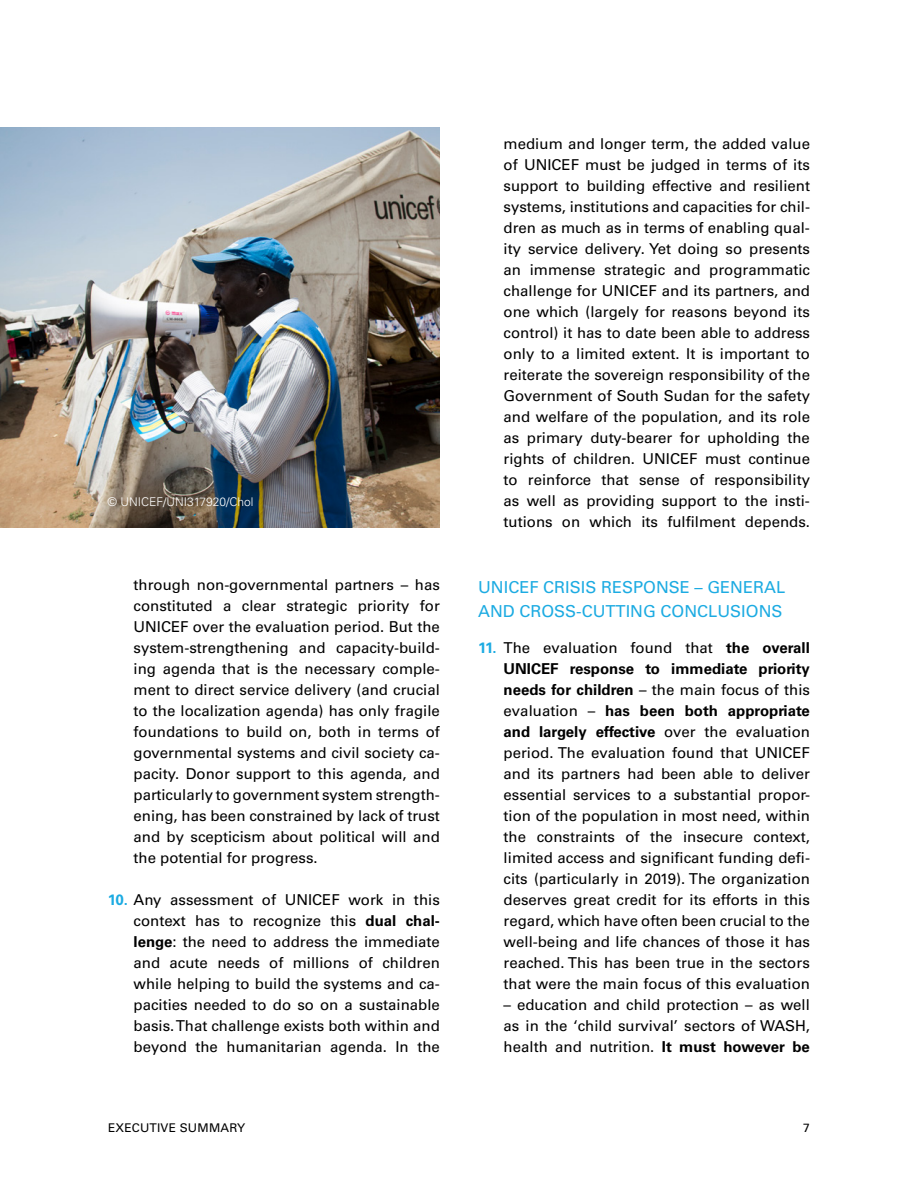
<style>
.page{position:relative;width:918px;height:1188px;background:#fff}
.page>*{position:absolute;margin:0;border:0;box-sizing:border-box;transform-origin:0 0}
.t1{font:16.5px/24px "Univers LT Pro 55 Roman";color:#1cabe2}
.t2{font:15px/21px "Univers LT Pro 55 Roman";color:#000;text-align:justify}
.t3{font:700 15px/21px "Univers LT Pro 65";color:#000}
.t4{font:300 12px "Univers LT Pro 45";color:#fff}
.t5{font:12px "Univers LT Pro 55 Roman";letter-spacing:.015em;color:#000}
.s1{font-family:"Univers LT Pro 65";font-weight:700;color:#1cabe2}
.s2{font-family:"Univers LT Pro 65";font-weight:700}
.s3{font-family:"Univers LT Pro 55 Roman";font-weight:400}
</style>
<div class="page">
<img style="left:0;top:128px;width:440px;height:399px">
<p class="t4" style="left:107px;top:494px;width:148px">© UNICEF/UNI317920/Chol</p>
<p class="t2" style="left:134px;top:574px;width:308px">through non-governmental partners – has constituted a clear strategic priority for UNICEF over the evaluation period. But the system-strengthening and capacity-build&shy;ing agenda that is the necessary comple&shy;ment to direct service delivery (and crucial to the localization agenda) has only fragile foundations to build on, both in terms of governmental systems and civil society ca&shy;pacity. Donor support to this agenda, and particularly to government system strength&shy;ening, has been constrained by lack of trust and by scepticism about political will and the potential for progress.</p>
<p class="t2" style="left:134px;top:889px;width:308px;text-indent:-26px"><span class="s1">10.</span> Any assessment of UNICEF work in this context has to recognize this <span class="s2">dual chal&shy;lenge</span>: the need to address the immediate and acute needs of millions of children while helping to build the systems and ca&shy;pacities needed to do so on a sustainable basis. That challenge exists both within and beyond the humanitarian agenda. In the</p>
<p class="t2" style="left:504px;top:133px;width:308px">medium and longer term, the added value of UNICEF must be judged in terms of its support to building effective and resilient systems, institutions and capacities for chil&shy;dren as much as in terms of enabling qual&shy;ity service delivery. Yet doing so presents an immense strategic and programmatic challenge for UNICEF and its partners, and one which (largely for reasons beyond its control) it has to date been able to address only to a limited extent. It is important to reiterate the sovereign responsibility of the Government of South Sudan for the safety and welfare of the population, and its role as primary duty-bearer for upholding the rights of children. UNICEF must continue to reinforce that sense of responsibility as well as providing support to the insti&shy;tutions on which its fulfilment depends.</p>
<p class="t1" style="left:478px;top:575px;width:309px">UNICEF CRISIS RESPONSE – GENERAL<br>AND CROSS-CUTTING CONCLUSIONS</p>
<p class="t2" style="left:478px;top:637px;width:333px"><span class="s1">11.</span> The evaluation found that <span class="s2">the overall</span></p>
<p class="t3" style="left:504px;top:658px;width:308px">UNICEF response to immediate priority</p>
<p class="t2" style="left:504px;top:679px;width:308px"><span class="s2">needs for children</span> – the main focus of this</p>
<p class="t3" style="left:504px;top:700px;width:308px"><span class="s3">evaluation –</span> has been both appropriate and largely effective <span class="s3">over the evaluation</span></p>
<p class="t2" style="left:504px;top:742px;width:308px">period. The evaluation found that UNICEF and its partners had been able to deliver essential services to a substantial propor&shy;tion of the population in most need, within the constraints of the insecure context, limited access and significant funding defi&shy;cits (particularly in 2019). The organization deserves great credit for its efforts in this regard, which have often been crucial to the well-being and life chances of those it has reached. This has been true in the sectors that were the main focus of this evaluation</p>
<p class="t2" style="left:504px;top:994px;width:308px">– education and child protection – as well as in the ‘child survival’ sectors of WASH, health and nutrition. <span class="s2">It must however be</span></p>
<p class="t5" style="left:108px;top:1120px;width:139px">EXECUTIVE SUMMARY</p>
<p class="t5" style="left:803px;top:1120px;width:8px">7</p>
</div>
